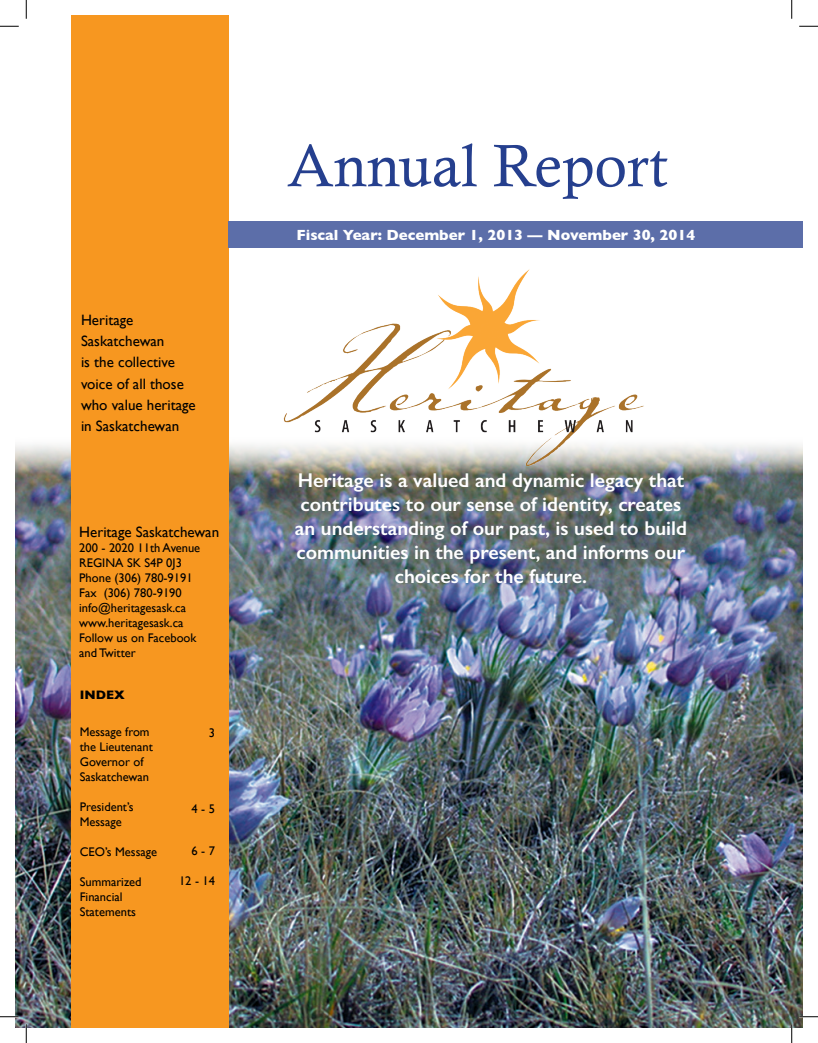
<style>
.page{position:relative;width:818px;height:1043px;background:#fff}
.page>*{position:absolute;margin:0;border:0;box-sizing:border-box;transform-origin:0 0}
.t1{font:60px "Calisto";color:#253f8e}
.t2{font:600 20px/24px "Gill Sans";color:#fff;text-align:center}
.t3{font:15px/21.2px "Gill Sans";color:#000}
.t4{font:700 15px "Gill Sans";color:#fff}
.t5{font:12.5px/15px "Gill Sans";color:#000}
.t6{font:700 12.5px "Gill Sans";color:#000}
</style>
<div class="page">
<img style="left:15px;top:444px;width:787px;height:584px">
<img style="left:274px;top:269px;width:409px;height:196px">
<div style="left:71px;top:15px;width:158px;height:1013px;background:#f79720"></div>
<div style="left:229px;top:222px;width:573px;height:26px;background:#5c6ea9"></div>
<svg style="left:0;top:25px;width:19px;height:2px"></svg>
<svg style="left:799px;top:25px;width:19px;height:2px"></svg>
<svg style="left:0;top:1015px;width:19px;height:2px"></svg>
<svg style="left:799px;top:1015px;width:19px;height:2px"></svg>
<svg style="left:25px;top:0;width:2px;height:19px"></svg>
<svg style="left:25px;top:1024px;width:2px;height:18px"></svg>
<svg style="left:791px;top:0;width:1px;height:19px"></svg>
<svg style="left:790px;top:1024px;width:2px;height:18px"></svg>
<p class="t3" style="left:81px;top:309px;width:116px">Heritage<br>Saskatchewan<br>is the collective voice of all those who value heritage in Saskatchewan</p>
<p class="t3" style="left:79px;top:521px;width:141px">Heritage Saskatchewan</p>
<p class="t5" style="left:79px;top:540px;width:122px">200 - 2020 11th Avenue<br>REGINA SK S4P 0J3<br>Phone (306) 780-9191<br>Fax (306) 780-9190 info@heritagesask.ca www.heritagesask.ca<br>Follow us on Facebook and Twitter</p>
<p class="t6" style="left:80px;top:685px;width:47px">INDEX</p>
<p class="t5" style="left:80px;top:723px;width:75px">Message from the Lieutenant<br>Governor of<br>Saskatchewan</p>
<p class="t5" style="left:80px;top:798px;width:55px">President’s<br>Message</p>
<p class="t5" style="left:80px;top:843px;width:79px">CEO’s Message</p>
<p class="t5" style="left:80px;top:873px;width:63px">Summarized<br>Financial<br>Statements</p>
<p class="t5" style="left:209px;top:725px;width:8px">3</p>
<p class="t5" style="left:191px;top:800px;width:25px">4 - 5</p>
<p class="t5" style="left:191px;top:843px;width:25px">6 - 7</p>
<p class="t5" style="left:179px;top:873px;width:37px">12 - 14</p>
<h1 class="t1" style="left:287px;top:131px;width:382px">Annual Report</h1>
<p class="t4" style="left:296px;top:223px;width:400px">Fiscal Year: December 1, 2013 — November 30, 2014</p>
<h2 class="t2" style="left:295px;top:468px;width:393px">Heritage is a valued and dynamic legacy that contributes to our sense of identity, creates an understanding of our past, is used to build communities in the present, and informs our choices for the future.</h2>
</div>
